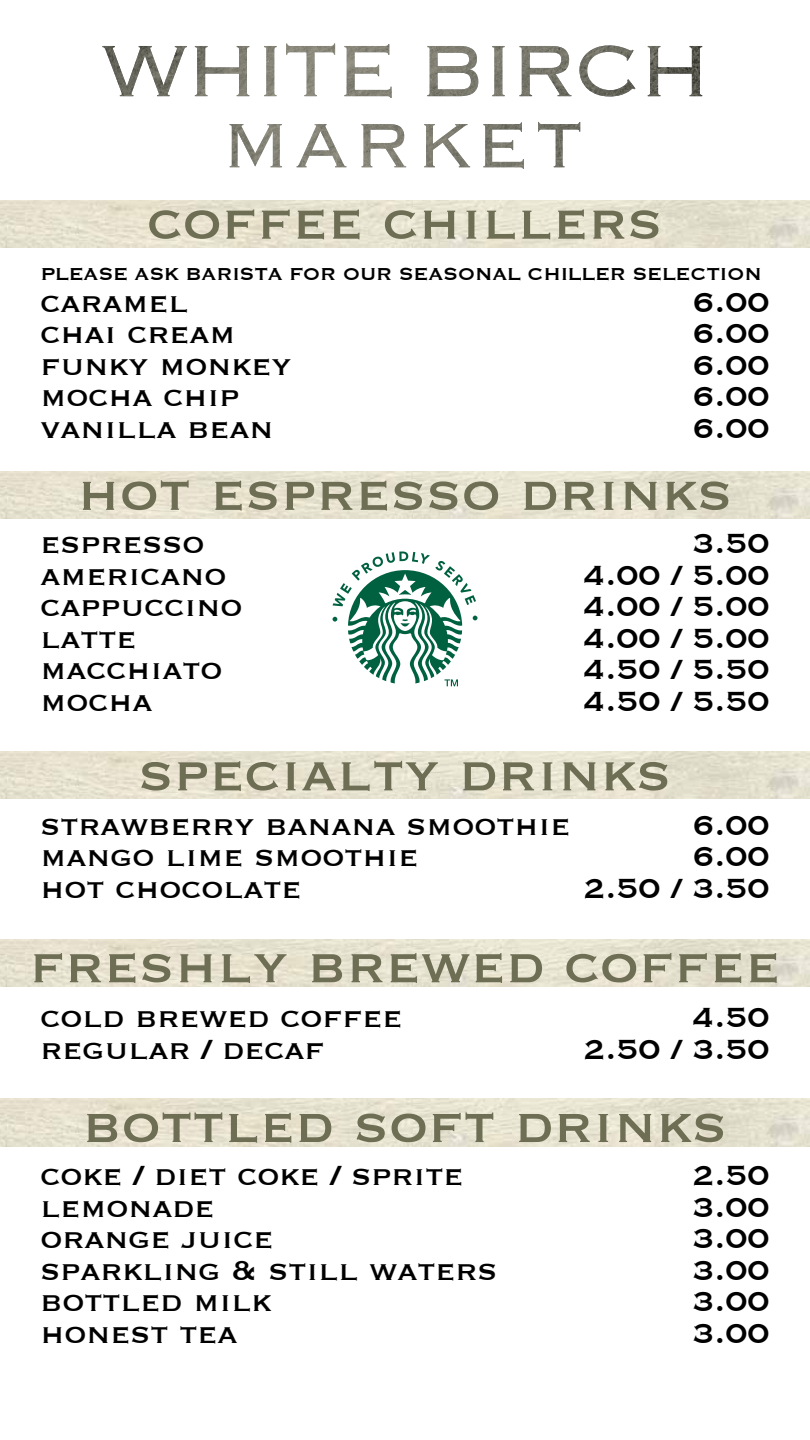
<style>
.page{position:relative;width:810px;height:1440px;background:#fff}
.page>*{position:absolute;margin:0;border:0;box-sizing:border-box;transform-origin:0 0}
.t1{font:63.75px "Copperplate";color:#6d6e54}
.t2{font:36px "Copperplate";color:#000}
.t3{font:22.5px "Copperplate";letter-spacing:-.01em;color:#000}
</style>
<div class="page">
<img style="left:102px;top:44px;width:200px;height:83px">
<img style="left:302px;top:44px;width:104px;height:123px">
<img style="left:424px;top:46px;width:118px;height:123px">
<img style="left:542px;top:45px;width:160px;height:82px">
<img style="left:230px;top:127px;width:73px;height:40px">
<img style="left:542px;top:127px;width:38px;height:40px">
<img style="left:0;top:200px;width:810px;height:47px">
<img style="left:0;top:1099px;width:810px;height:47px">
<img style="left:0;top:939px;width:810px;height:47px">
<img style="left:0;top:752px;width:810px;height:47px">
<img style="left:0;top:471px;width:810px;height:47px">
<svg style="left:332px;top:552px;width:146px;height:134px"></svg>
<h1 class="t1" style="left:147px;top:180px;width:517px">coffee chillers</h1>
<p class="t3" style="left:40px;top:259px;width:723px">PLEASE ASK BARISTA FOR OUR SEASONAL CHILLER SELECTION</p>
<p class="t2" style="left:40px;top:278px;width:150px">caramel</p>
<p class="t2" style="left:693px;top:278px;width:78px">6.00</p>
<p class="t2" style="left:40px;top:310px;width:197px">chai cream</p>
<p class="t2" style="left:693px;top:310px;width:78px">6.00</p>
<p class="t2" style="left:40px;top:341px;width:253px">funky monkey</p>
<p class="t2" style="left:693px;top:341px;width:78px">6.00</p>
<p class="t2" style="left:40px;top:373px;width:201px">mocha chip</p>
<p class="t2" style="left:693px;top:373px;width:78px">6.00</p>
<p class="t2" style="left:40px;top:404px;width:235px">vanilla bean</p>
<p class="t2" style="left:693px;top:404px;width:78px">6.00</p>
<h1 class="t1" style="left:77px;top:451px;width:657px">hot espresso drinks</h1>
<p class="t2" style="left:40px;top:520px;width:166px">espresso</p>
<p class="t2" style="left:693px;top:520px;width:78px">3.50</p>
<p class="t2" style="left:40px;top:551px;width:188px">americano</p>
<p class="t2" style="left:584px;top:551px;width:187px">4.00 / 5.00</p>
<p class="t2" style="left:40px;top:583px;width:204px">cappuccino</p>
<p class="t2" style="left:584px;top:583px;width:187px">4.00 / 5.00</p>
<p class="t2" style="left:40px;top:614px;width:98px">latte</p>
<p class="t2" style="left:584px;top:614px;width:187px">4.00 / 5.00</p>
<p class="t2" style="left:40px;top:646px;width:184px">macchiato</p>
<p class="t2" style="left:584px;top:646px;width:187px">4.50 / 5.50</p>
<p class="t2" style="left:40px;top:677px;width:114px">mocha</p>
<p class="t2" style="left:584px;top:677px;width:187px">4.50 / 5.50</p>
<h1 class="t1" style="left:138px;top:731px;width:535px">specialty drinks</h1>
<p class="t2" style="left:40px;top:801px;width:532px">strawberry banana smoothie</p>
<p class="t2" style="left:693px;top:801px;width:78px">6.00</p>
<p class="t2" style="left:40px;top:833px;width:379px">mango lime smoothie</p>
<p class="t2" style="left:693px;top:833px;width:78px">6.00</p>
<p class="t2" style="left:40px;top:864px;width:263px">hot chocolate</p>
<p class="t2" style="left:584px;top:864px;width:187px">2.50 / 3.50</p>
<h1 class="t1" style="left:29px;top:923px;width:753px">freshly brewed coffee</h1>
<p class="t2" style="left:40px;top:994px;width:364px">cold brewed coffee</p>
<p class="t2" style="left:693px;top:994px;width:78px">4.50</p>
<p class="t2" style="left:40px;top:1025px;width:286px">regular / decaf</p>
<p class="t2" style="left:584px;top:1025px;width:187px">2.50 / 3.50</p>
<h1 class="t1" style="left:83px;top:1083px;width:646px">bottled soft drinks</h1>
<p class="t2" style="left:40px;top:1152px;width:425px">coke / diet coke / sprite</p>
<p class="t2" style="left:693px;top:1152px;width:78px">2.50</p>
<p class="t2" style="left:40px;top:1184px;width:176px">lemonade</p>
<p class="t2" style="left:693px;top:1184px;width:78px">3.00</p>
<p class="t2" style="left:40px;top:1215px;width:235px">orange juice</p>
<p class="t2" style="left:693px;top:1215px;width:78px">3.00</p>
<p class="t2" style="left:40px;top:1247px;width:459px">sparkling &amp; still waters</p>
<p class="t2" style="left:693px;top:1247px;width:78px">3.00</p>
<p class="t2" style="left:40px;top:1278px;width:233px">bottled milk</p>
<p class="t2" style="left:693px;top:1278px;width:78px">3.00</p>
<p class="t2" style="left:40px;top:1310px;width:199px">honest tea</p>
<p class="t2" style="left:693px;top:1310px;width:78px">3.00</p>
</div>
